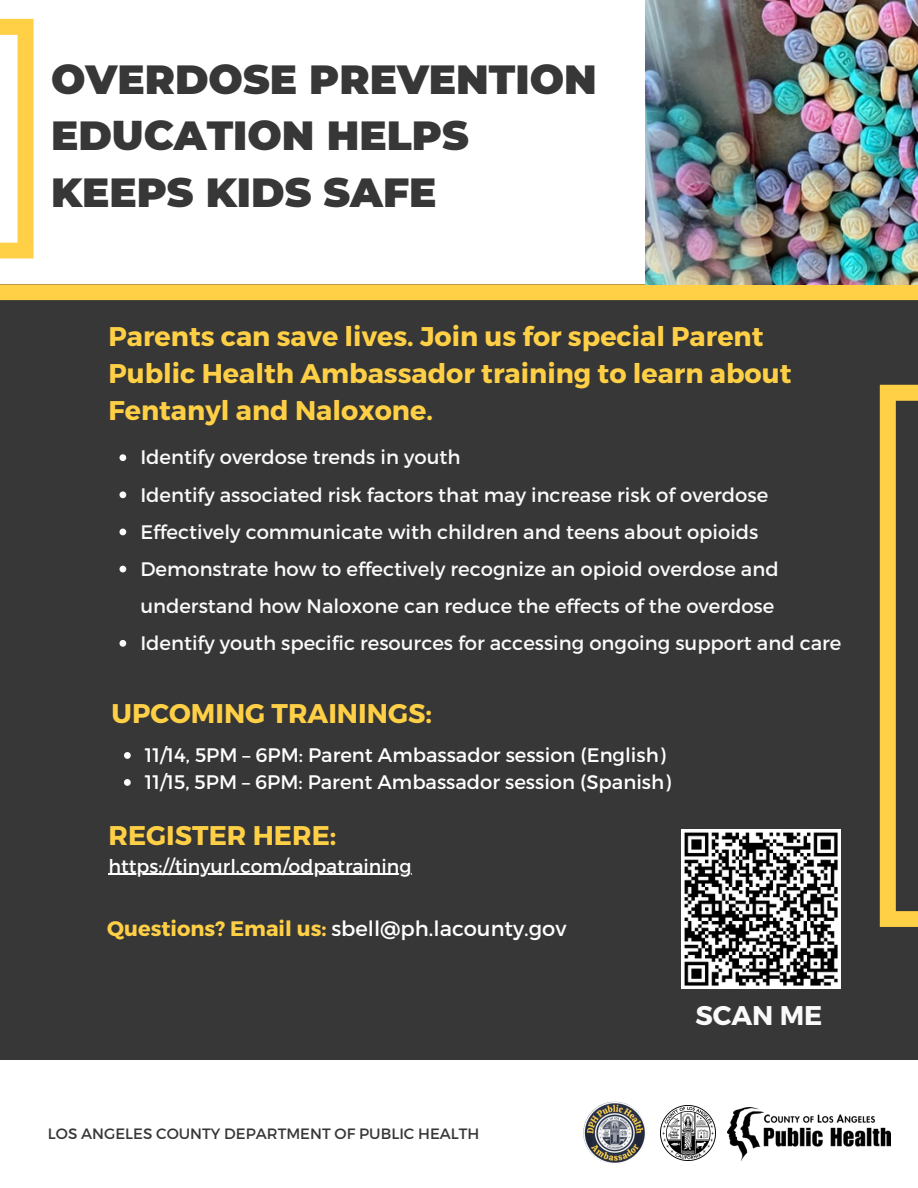
<style>
.page{position:relative;width:918px;height:1188px;background:#fff}
.page>*{position:absolute;margin:0;border:0;box-sizing:border-box;transform-origin:0 0}
.t1{font:900 40.65px/56.2px "Montserrat";color:#373737}
.t2{font:700 27px/37.2px "Montserrat";color:#ffd046}
.t3{font:700 27px "Montserrat";color:#fafafa}
.t4{font:21px "Montserrat";color:#fff}
.t5{font:19.5px/37.2px "Montserrat";color:#fafafa}
.t6{font:19.5px/27px "Montserrat";color:#fff}
.t7{font:18.9px "Montserrat";color:#fff}
.t8{font:15px "Montserrat";color:#373737}
.s1{font-weight:700;color:#ffd046}
</style>
<div class="page">
<div style="left:0;top:284px;width:918px;height:775px;background:#373737"></div>
<svg style="left:880px;top:385px;width:38px;height:542px"></svg>
<svg style="left:0;top:19px;width:34px;height:239px"></svg>
<div style="left:0;top:284px;width:918px;height:16px;background:#ffd046"></div>
<img style="left:583px;top:1101px;width:63px;height:63px">
<img style="left:660px;top:1106px;width:55px;height:55px">
<img style="left:727px;top:1107px;width:163px;height:53px">
<img style="left:645px;top:0;width:272px;height:284px">
<img style="left:682px;top:830px;width:158px;height:158px">
<svg style="left:119px;top:454px;width:7px;height:7px"></svg>
<svg style="left:119px;top:491px;width:7px;height:7px"></svg>
<svg style="left:119px;top:529px;width:7px;height:6px"></svg>
<svg style="left:119px;top:566px;width:7px;height:6px"></svg>
<svg style="left:119px;top:640px;width:7px;height:7px"></svg>
<hr style="left:108px;top:874px;width:304px;height:1px;background:#fff">
<svg style="left:124px;top:752px;width:7px;height:7px"></svg>
<svg style="left:124px;top:779px;width:7px;height:7px"></svg>
<h1 class="t1" style="left:51px;top:51px;width:547px">OVERDOSE PREVENTION<br>EDUCATION HELPS<br>KEEPS KIDS SAFE</h1>
<h2 class="t2" style="left:108px;top:317px;width:684px">Parents can save lives. Join us for special Parent<br>Public Health Ambassador training to learn about<br>Fentanyl and Naloxone.</h2>
<p class="t5" style="left:140px;top:438px;width:703px">Identify overdose trends in youth<br>Identify associated risk factors that may increase risk of overdose Effectively communicate with children and teens about opioids Demonstrate how to effectively recognize an opioid overdose and understand how Naloxone can reduce the effects of the overdose Identify youth specific resources for accessing ongoing support and care</p>
<h2 class="t2" style="left:112px;top:694px;width:322px">UPCOMING TRAININGS:</h2>
<p class="t6" style="left:145px;top:741px;width:528px">11/14, 5PM – 6PM: Parent Ambassador session (English)<br>11/15, 5PM – 6PM: Parent Ambassador session (Spanish)</p>
<h2 class="t2" style="left:108px;top:815px;width:229px">REGISTER HERE:</h2>
<p class="t7" style="left:108px;top:854px;width:305px">https://tinyurl.com/odpatraining</p>
<p class="t4" style="left:107px;top:915px;width:461px"><span class="s1">Questions? Email us:</span> sbell@ph.lacounty.gov</p>
<p class="t8" style="left:48px;top:1124px;width:433px">LOS ANGELES COUNTY DEPARTMENT OF PUBLIC HEALTH</p>
<h2 class="t3" style="left:695px;top:998px;width:129px">SCAN ME</h2>
</div>
